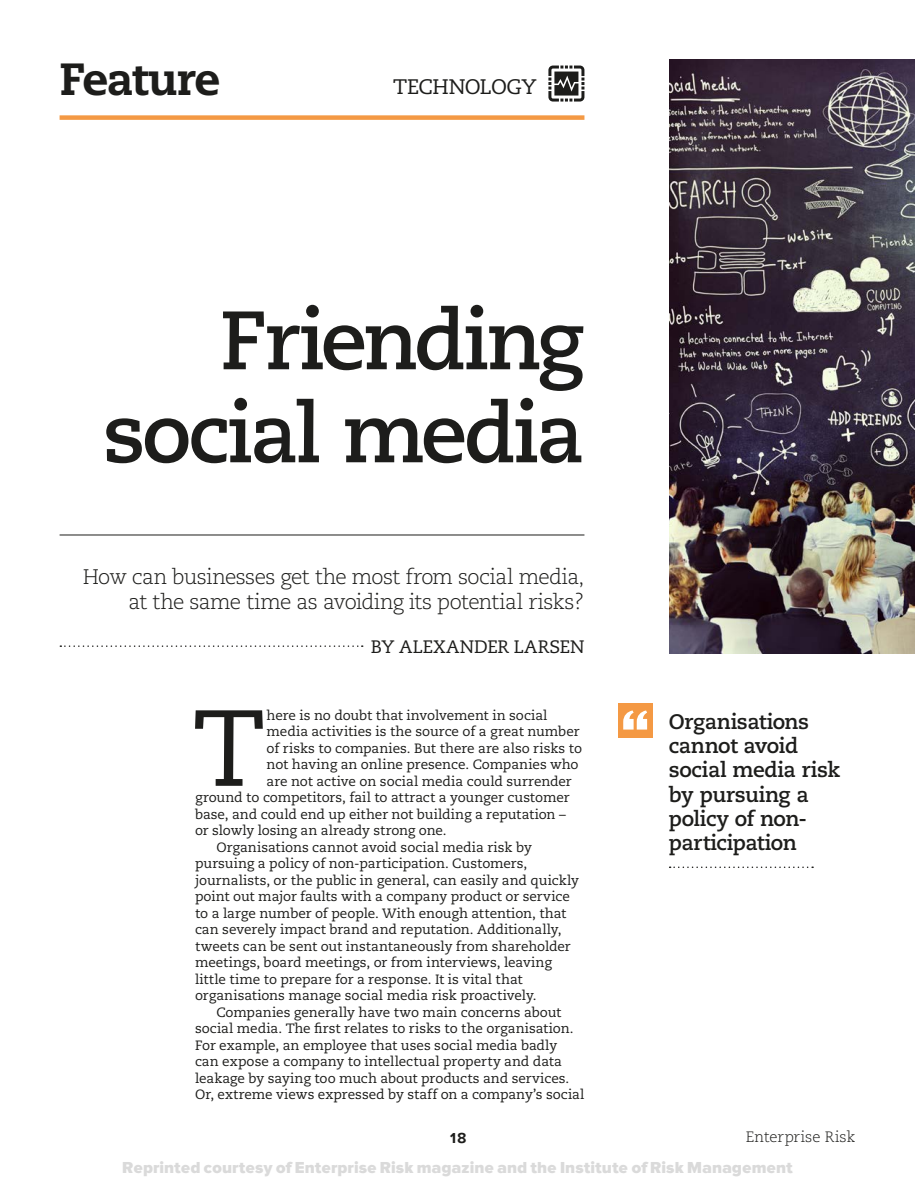
<style>
.page{position:relative;width:915px;height:1191px;background:#fff}
.page>*{position:absolute;margin:0;border:0;box-sizing:border-box;transform-origin:0 0}
.t1{font:107.85px "Caecilia";color:#1d1d1b}
.t2{font:700 82.5px/93px "Caecilia";letter-spacing:-.04em;color:#1d1d1b;text-align:right}
.t3{font:45px "Caecilia Heavy Os F";letter-spacing:-.03em;color:#1d1d1b}
.t4{font:300 21px/25.2px "Caecilia";letter-spacing:-.03em;color:#1d1d1b;text-align:right}
.t5{font:700 21px/24px "Caecilia";letter-spacing:-.02em;color:#1d1d1b}
.t6{font:21px "Caecilia";letter-spacing:-.02em;color:#1d1d1b}
.t7{font:18px "Caecilia";color:#1d1d1b}
.t8{font:900 16.5px "Proxima Sans";color:#dadada}
.t9{font:300 15px "Caecilia";letter-spacing:.005em;color:#1d1d1b}
.t10{font:500 15px "Proxima Sans";color:#1d1d1b}
.t11{font:13.5px "Caecilia";letter-spacing:-.005em;color:#1d1d1b}
</style>
<div class="page">
<img style="left:669px;top:60px;width:245px;height:593px">
<div style="left:60px;top:115px;width:524px;height:5px;background:#f49944"></div>
<hr style="left:60px;top:534px;width:524px;height:1px;background:#1d1d1b">
<svg style="left:60px;top:645px;width:302px;height:2px"></svg>
<svg style="left:669px;top:866px;width:143px;height:2px"></svg>
<div style="left:618px;top:703px;width:34px;height:34px;background:#f49944"></div>
<svg style="left:623px;top:710px;width:24px;height:19px"></svg>
<svg style="left:548px;top:66px;width:36px;height:36px"></svg>
<h3 class="t3" style="left:60px;top:51px;width:162px">Feature</h3>
<h3 class="t6" style="left:393px;top:75px;width:145px">TECHNOLOGY</h3>
<h2 class="t2" style="left:103px;top:295px;width:483px">Friending social media</h2>
<h3 class="t4" style="left:83px;top:564px;width:503px">How can businesses get the most from social media, at the same time as avoiding its potential risks?</h3>
<h3 class="t7" style="left:370px;top:636px;width:215px">BY ALEXANDER LARSEN</h3>
<h1 class="t1" style="left:193px;top:686px;width:74px">T</h1>
<p class="t11" style="left:266px;top:707px;width:282px">here is no doubt that involvement in social</p>
<p class="t11" style="left:266px;top:724px;width:314px">media activities is the source of a great number</p>
<p class="t11" style="left:266px;top:740px;width:317px">of risks to companies. But there are also risks to</p>
<p class="t11" style="left:266px;top:757px;width:313px">not having an online presence. Companies who</p>
<p class="t11" style="left:266px;top:773px;width:306px">are not active on social media could surrender</p>
<p class="t11" style="left:195px;top:790px;width:376px">ground to competitors, fail to attract a younger customer</p>
<p class="t11" style="left:195px;top:806px;width:372px">base, and could end up either not building a reputation –</p>
<p class="t11" style="left:195px;top:823px;width:253px">or slowly losing an already strong one.</p>
<p class="t11" style="left:216px;top:839px;width:317px">Organisations cannot avoid social media risk by</p>
<p class="t11" style="left:195px;top:855px;width:333px">pursuing a policy of non-participation. Customers,</p>
<p class="t11" style="left:195px;top:872px;width:385px">journalists, or the public in general, can easily and quickly</p>
<p class="t11" style="left:195px;top:888px;width:376px">point out major faults with a company product or service</p>
<p class="t11" style="left:195px;top:905px;width:373px">to a large number of people. With enough attention, that</p>
<p class="t11" style="left:195px;top:921px;width:368px">can severely impact brand and reputation. Additionally,</p>
<p class="t11" style="left:195px;top:938px;width:377px">tweets can be sent out instantaneously from shareholder</p>
<p class="t11" style="left:195px;top:954px;width:358px">meetings, board meetings, or from interviews, leaving</p>
<p class="t11" style="left:195px;top:971px;width:329px">little time to prepare for a response. It is vital that</p>
<p class="t11" style="left:195px;top:987px;width:343px">organisations manage social media risk proactively.</p>
<p class="t11" style="left:216px;top:1004px;width:346px">Companies generally have two main concerns about</p>
<p class="t11" style="left:195px;top:1020px;width:380px">social media. The first relates to risks to the organisation.</p>
<p class="t11" style="left:195px;top:1037px;width:363px">For example, an employee that uses social media badly</p>
<p class="t11" style="left:195px;top:1053px;width:368px">can expose a company to intellectual property and data</p>
<p class="t11" style="left:195px;top:1070px;width:375px">leakage by saying too much about products and services.</p>
<p class="t11" style="left:195px;top:1086px;width:391px">Or, extreme views expressed by staff on a company’s social</p>
<h3 class="t5" style="left:668px;top:710px;width:173px">Organisations cannot avoid social media risk by pursuing a policy of non&shy;participation</h3>
<p class="t10" style="left:448px;top:1129px;width:20px">18</p>
<p class="t9" style="left:745px;top:1128px;width:111px">Enterprise Risk</p>
<p class="t8" style="left:122px;top:1158px;width:671px">Reprinted courtesy of Enterprise Risk magazine and the Institute of Risk Management</p>
</div>
